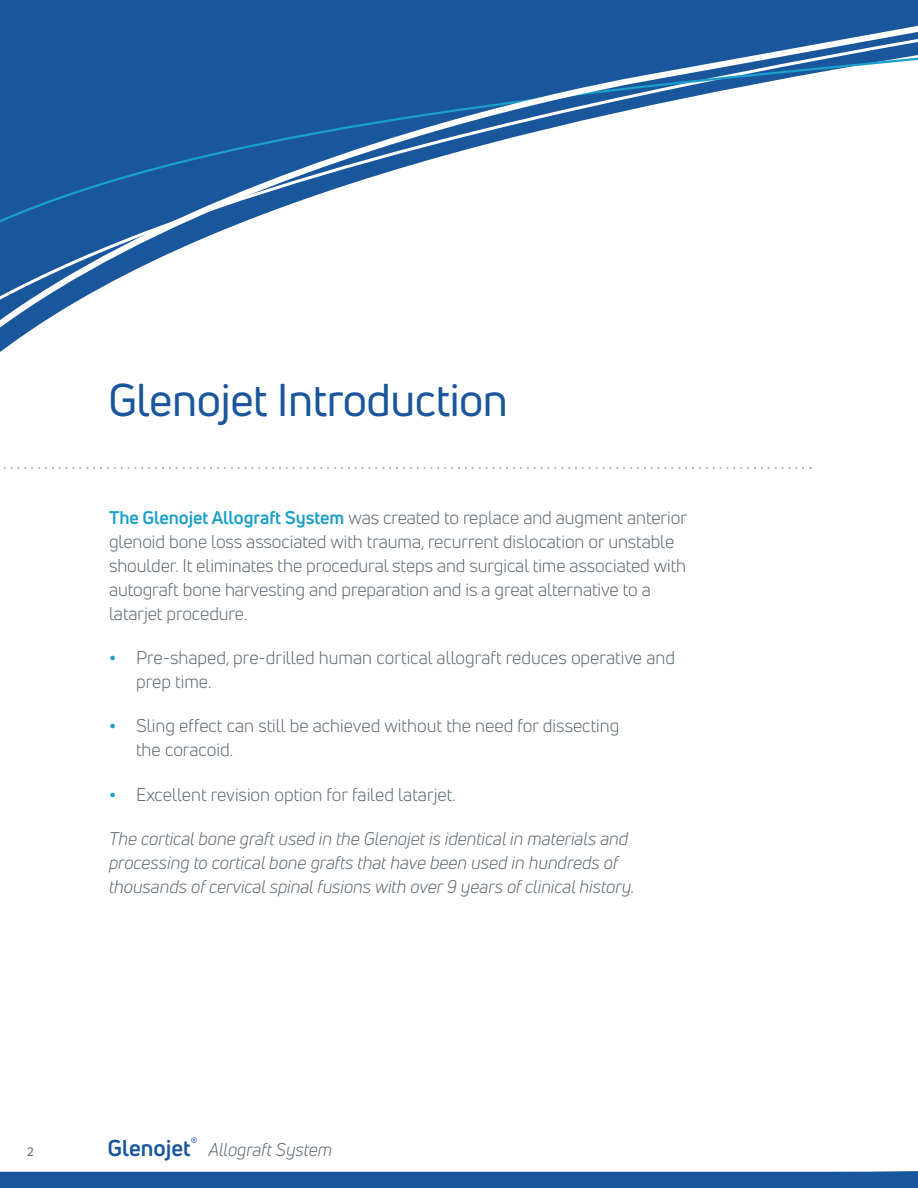
<style>
.page{position:relative;width:918px;height:1188px;background:#fff}
.page>*{position:absolute;margin:0;border:0;box-sizing:border-box;transform-origin:0 0}
.t1{font:45px "Uni Neue";letter-spacing:-.01em;color:#1a569c}
.t2{font:18px/24px "Uni Neue";letter-spacing:-.005em;color:#5a6671}
.t3{font:italic 18px/24px "Uni Neue";color:#5a6671}
.t4{font:12px "Uni Neue";color:#5a6671}
.s1{font-weight:700;color:#1a9fca}
.s2{font-weight:700;font-style:normal;font-size:22.5px;color:#1a569c}
</style>
<div class="page">
<div style="left:0;top:1171px;width:918px;height:17px;background:#1a569c"></div>
<svg style="left:0;top:0;width:918px;height:469px"></svg>
<p class="t1" style="left:108px;top:372px;width:402px">Glenojet Introduction</p>
<p class="t2" style="left:109px;top:505px;width:580px"><span class="s1">The Glenojet Allograft System</span> was created to replace and augment anterior glenoid bone loss associated with trauma, recurrent dislocation or unstable shoulder. It eliminates the procedural steps and surgical time associated with autograft bone harvesting and preparation and is a great alternative to a latarjet procedure.</p>
<p class="t2" style="left:136px;top:646px;width:540px;text-indent:-27px"><span class="s1">•</span> Pre-shaped, pre-drilled human cortical allograft reduces operative and prep time.</p>
<p class="t2" style="left:136px;top:714px;width:485px;text-indent:-27px"><span class="s1">•</span> Sling effect can still be achieved without the need for dissecting the coracoid.</p>
<p class="t2" style="left:109px;top:782px;width:348px"><span class="s1">•</span> Excellent revision option for failed latarjet.</p>
<p class="t3" style="left:109px;top:826px;width:527px">The cortical bone graft used in the Glenojet is identical in materials and processing to cortical bone grafts that have been used in hundreds of thousands of cervical spinal fusions with over 9 years of clinical history.</p>
<p class="t4" style="left:27px;top:1144px;width:8px">2</p>
<p class="t3" style="left:108px;top:1137px;width:226px"><span class="s2">Glenojet</span><sup>®</sup> Allograft System</p>
</div>
